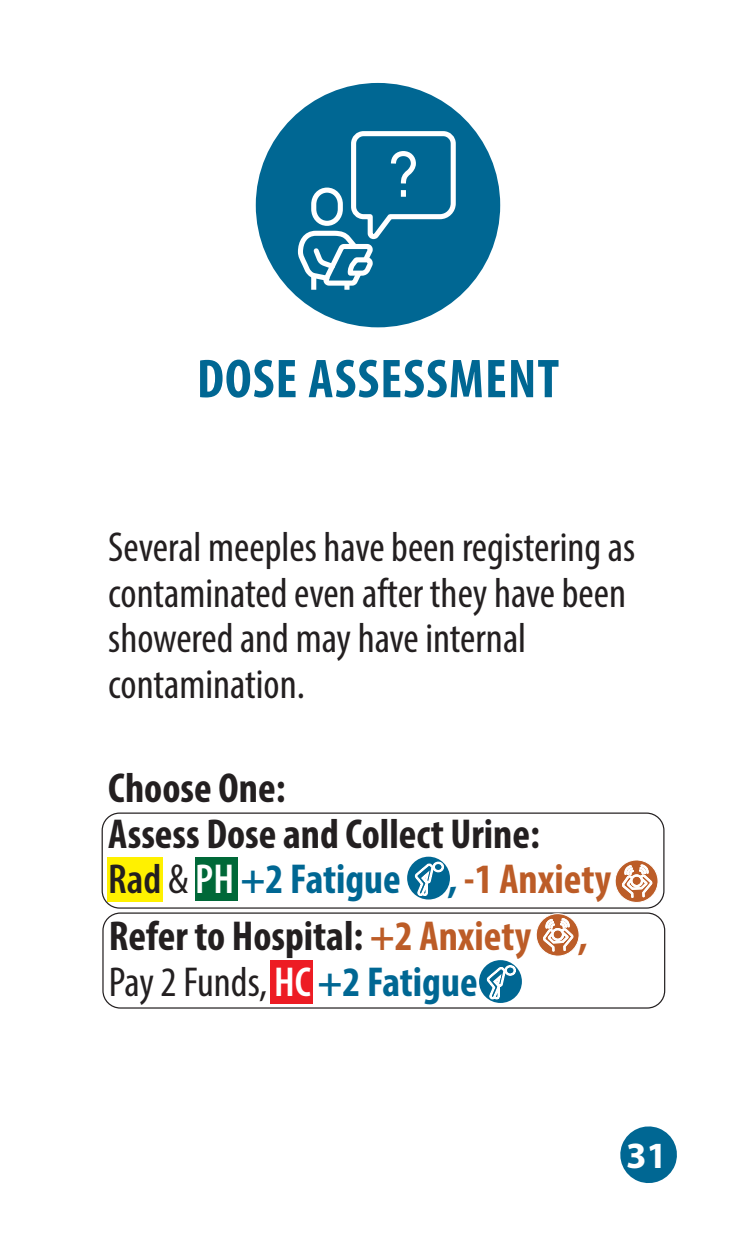
<style>
.page{position:relative;width:756px;height:1260px;background:#fff}
.page>*{position:absolute;margin:0;border:0;box-sizing:border-box;transform-origin:0 0}
.t1{font:700 condensed 55.3px "Myriad Pro";letter-spacing:.02em;color:#006793}
.t2{font:condensed 42px/45.5px "Myriad Pro";color:#231f20}
.t3{font:700 condensed 42px/45.5px "Myriad Pro";color:#231f20}
.t4{font:700 37.1px "Myriad Pro";color:#fff}
.s1{font-weight:600}
.s2{font-weight:400}
.s3{font-weight:600;color:#fff}
.s4{color:#006793}
.s5{color:#bc5c27}
</style>
<div class="page">
<div style="left:195px;top:857px;width:43px;height:44px;background:#006838"></div>
<div style="left:107px;top:857px;width:56px;height:45px;background:#fff100"></div>
<div style="left:270px;top:961px;width:43px;height:43px;background:#ed1c24"></div>
<div style="left:256px;top:83px;width:244px;height:244px;background:#006793;border-radius:50%"></div>
<div style="left:311px;top:276px;width:5px;height:14px;background:#fff"></div>
<div style="left:344px;top:283px;width:6px;height:7px;background:#fff"></div>
<svg style="left:297px;top:131px;width:159px;height:157px"></svg>
<svg style="left:620px;top:1126px;width:57px;height:57px"></svg>
<div style="left:102px;top:813px;width:563px;height:96px;border:1px solid #231f20;border-radius:17px"></div>
<div style="left:102px;top:912px;width:563px;height:97px;border:1px solid #231f20;border-radius:17px"></div>
<svg style="left:535px;top:913px;width:45px;height:44px"></svg>
<svg style="left:543px;top:914px;width:30px;height:43px"></svg>
<svg style="left:614px;top:859px;width:45px;height:45px"></svg>
<svg style="left:622px;top:861px;width:30px;height:54px"></svg>
<div style="left:407px;top:857px;width:43px;height:43px;background:#006793;border-radius:50%"></div>
<svg style="left:414px;top:861px;width:32px;height:39px"></svg>
<div style="left:479px;top:960px;width:43px;height:43px;background:#006793;border-radius:50%"></div>
<svg style="left:486px;top:964px;width:32px;height:39px"></svg>
<h2 class="t1" style="left:197px;top:344px;width:364px">DOSE ASSESSMENT</h2>
<p class="t2" style="left:108px;top:524px;width:529px">Several meeples have been registering as contaminated even after they have been showered and may have internal contamination.</p>
<p class="t3" style="left:108px;top:765px;width:504px">Choose One:<br>Assess Dose and Collect Urine:<br><span class="s1">Rad</span> <span class="s2">&amp;</span> <span class="s3">PH</span> <span class="s4">+2 Fatigue ,</span> <span class="s5">-1 Anxiety</span></p>
<p class="t3" style="left:109px;top:912px;width:480px">Refer to Hospital: <span class="s5">+2 Anxiety ,<br></span><span class="s2">Pay 2 Funds,</span> <span class="s3">HC</span> <span class="s4">+2 Fatigue</span></p>
<p class="t4" style="left:626px;top:1131px;width:43px">31</p>
</div>
